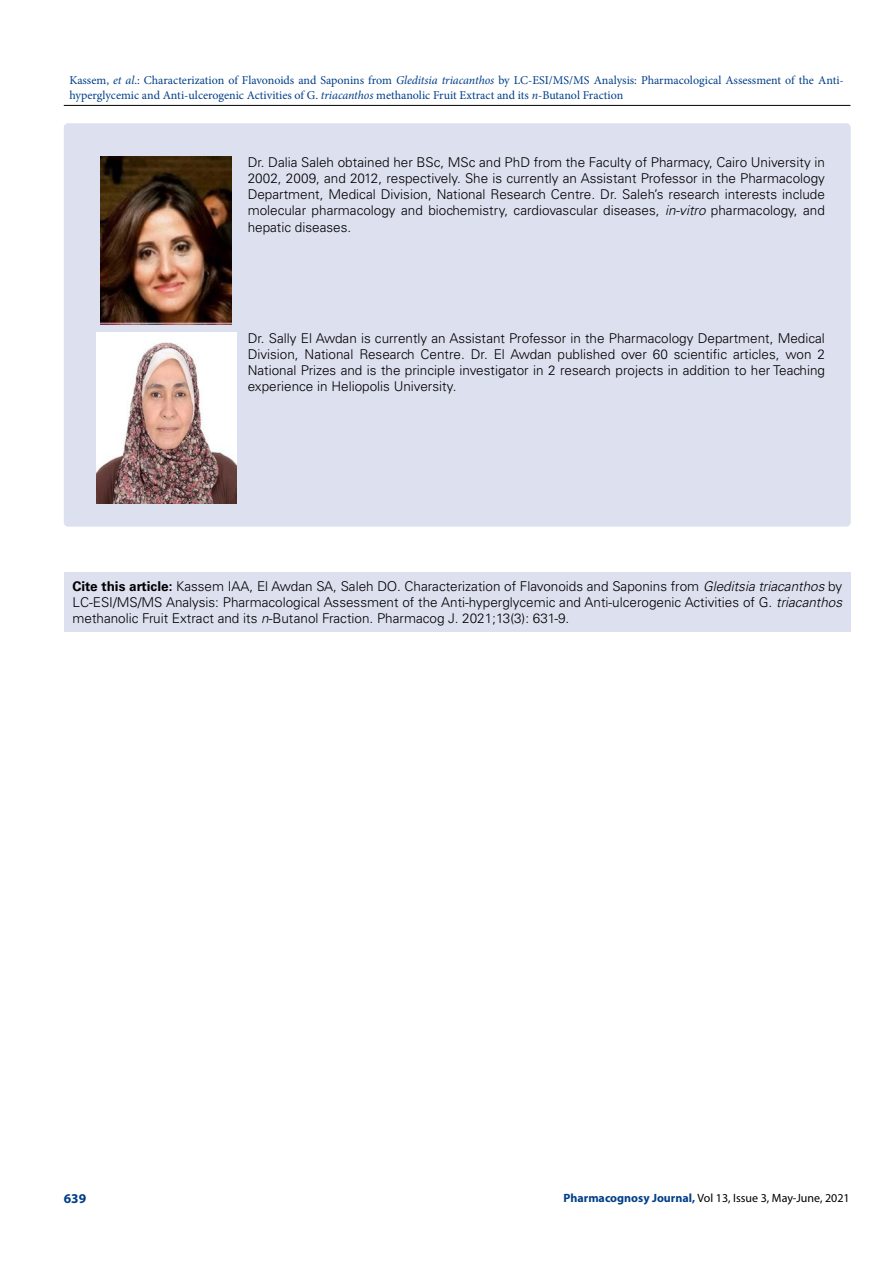
<style>
.page{position:relative;width:893px;height:1263px;background:#fff}
.page>*{position:absolute;margin:0;border:0;box-sizing:border-box;transform-origin:0 0}
.t1{font:300 13.5px/16.2px "Univers LT Std";color:#000;text-align:justify}
.t2{font:700 13.5px "Myriad Pro";color:#003e88}
.t3{font:12px/14.4px "Minion Pro";color:#003e88}
.t4{font:12px "Myriad Pro";color:#000}
.s1{font-style:italic}
.s2{font-weight:700}
.s3{font-weight:700;color:#003e88}
</style>
<div class="page">
<hr style="left:64px;top:105px;width:786px;height:1px;background:#000">
<div style="left:64px;top:123px;width:787px;height:404px;background:#dde0ef;border-radius:4px"></div>
<img style="left:101px;top:157px;width:131px;height:167px">
<img style="left:97px;top:333px;width:139px;height:170px">
<div style="left:64px;top:572px;width:787px;height:59px;background:#dde0ef"></div>
<p class="t3" style="left:69px;top:73px;width:776px">Kassem, <span class="s1">et al</span>.: Characterization of Flavonoids and Saponins from <span class="s1">Gleditsia triacanthos</span> by LC-ESI/MS/MS Analysis: Pharmacological Assessment of the Anti&shy;hyperglycemic and Anti-ulcerogenic Activities of G. <span class="s1">triacanthos</span> methanolic Fruit Extract and its <span class="s1">n</span>-Butanol Fraction</p>
<p class="t1" style="left:248px;top:154px;width:579px">Dr. Dalia Saleh obtained her BSc, MSc and PhD from the Faculty of Pharmacy, Cairo University in 2002, 2009, and 2012, respectively. She is currently an Assistant Professor in the Pharmacology Department, Medical Division, National Research Centre. Dr. Saleh’s research interests include molecular pharmacology and biochemistry, cardiovascular diseases, <span class="s1">in-vitro</span> pharmacology, and hepatic diseases.</p>
<p class="t1" style="left:248px;top:330px;width:579px">Dr. Sally El Awdan is currently an Assistant Professor in the Pharmacology Department, Medical Division, National Research Centre. Dr. El Awdan published over 60 scientific articles, won 2<br>National Prizes and is the principle investigator in 2 research projects in addition to her Teaching experience in Heliopolis University.</p>
<p class="t1" style="left:73px;top:578px;width:771px"><span class="s2">Cite this article:</span> Kassem IAA, El Awdan SA, Saleh DO. Characterization of Flavonoids and Saponins from <span class="s1">Gleditsia triacanthos</span> by LC-ESI/MS/MS Analysis: Pharmacological Assessment of the Anti-hyperglycemic and Anti-ulcerogenic Activities of G. <span class="s1">triacanthos </span>methanolic Fruit Extract and its <span class="s1">n</span>-Butanol Fraction. Pharmacog J. 2021;13(3): 631-9.</p>
<p class="t2" style="left:64px;top:1189px;width:24px">639</p>
<p class="t4" style="left:563px;top:1190px;width:288px"><span class="s3">Pharmacognosy Journal,</span> Vol 13, Issue 3, May-June, 2021</p>
</div>
